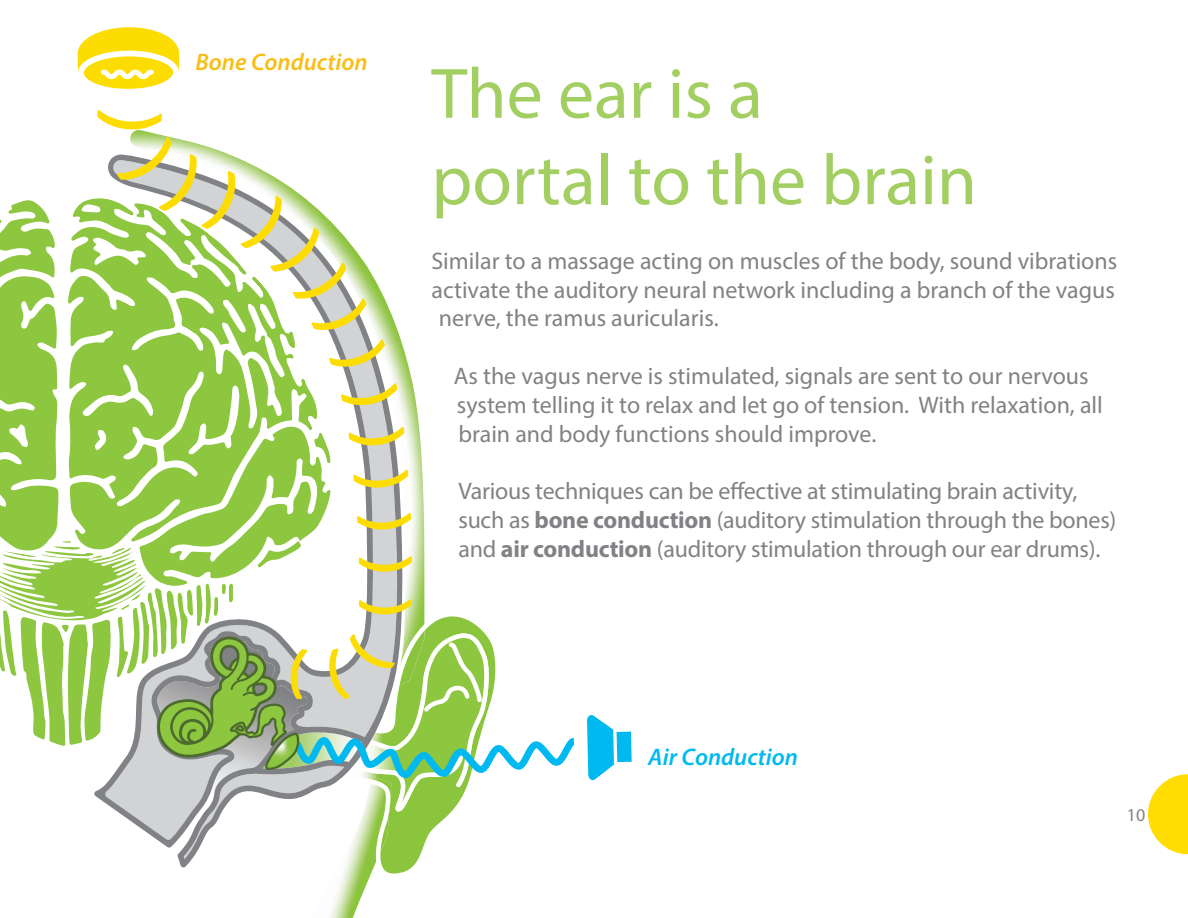
<style>
.page{position:relative;width:1188px;height:918px;background:#fff}
.page>*{position:absolute;margin:0;border:0;box-sizing:border-box;transform-origin:0 0}
.t1{font:72px/86.4px "Myriad Pro";color:#a3cf62}
.t2{font:24px/28.8px "Myriad Pro";color:#818285}
.t3{font:italic 600 24px "Myriad Pro";color:#f8be18}
.t4{font:italic 600 24px "Myriad Pro";color:#00b9f1}
.t5{font:18px "Myriad Pro";color:#818285}
.s1{font-weight:700}
</style>
<div class="page">
<svg style="left:1148px;top:774px;width:40px;height:80px"></svg>
<img style="left:330px;top:878px;width:39px;height:40px">
<svg style="left:342px;top:859px;width:76px;height:19px"></svg>
<svg style="left:587px;top:715px;width:45px;height:66px"></svg>
<svg style="left:78px;top:27px;width:101px;height:62px"></svg>
<svg style="left:97px;top:110px;width:65px;height:19px"></svg>
<svg style="left:0;top:137px;width:574px;height:722px"></svg>
<p class="t3" style="left:196px;top:47px;width:174px">Bone Conduction</p>
<h1 class="t1" style="left:431px;top:49px;width:547px">The ear is a<br>portal to the brain</h1>
<p class="t2" style="left:431px;top:246px;width:687px">Similar to a massage acting on muscles of the body, sound vibrations</p>
<p class="t2" style="left:431px;top:275px;width:685px">activate the auditory neural network including a branch of the vagus</p>
<p class="t2" style="left:439px;top:304px;width:281px">nerve, the ramus auricularis.</p>
<p class="t2" style="left:454px;top:361px;width:651px">As the vagus nerve is stimulated, signals are sent to our nervous system telling it to relax and let go of tension. With relaxation, all brain and body functions should improve.</p>
<p class="t2" style="left:458px;top:476px;width:660px">Various techniques can be effective at stimulating brain activity, such as <span class="s1">bone conduction</span> (auditory stimulation through the bones) and <span class="s1">air conduction</span> (auditory stimulation through our ear drums).</p>
<p class="t4" style="left:648px;top:741px;width:151px">Air Conduction</p>
<p class="t5" style="left:1127px;top:804px;width:20px">10</p>
</div>
